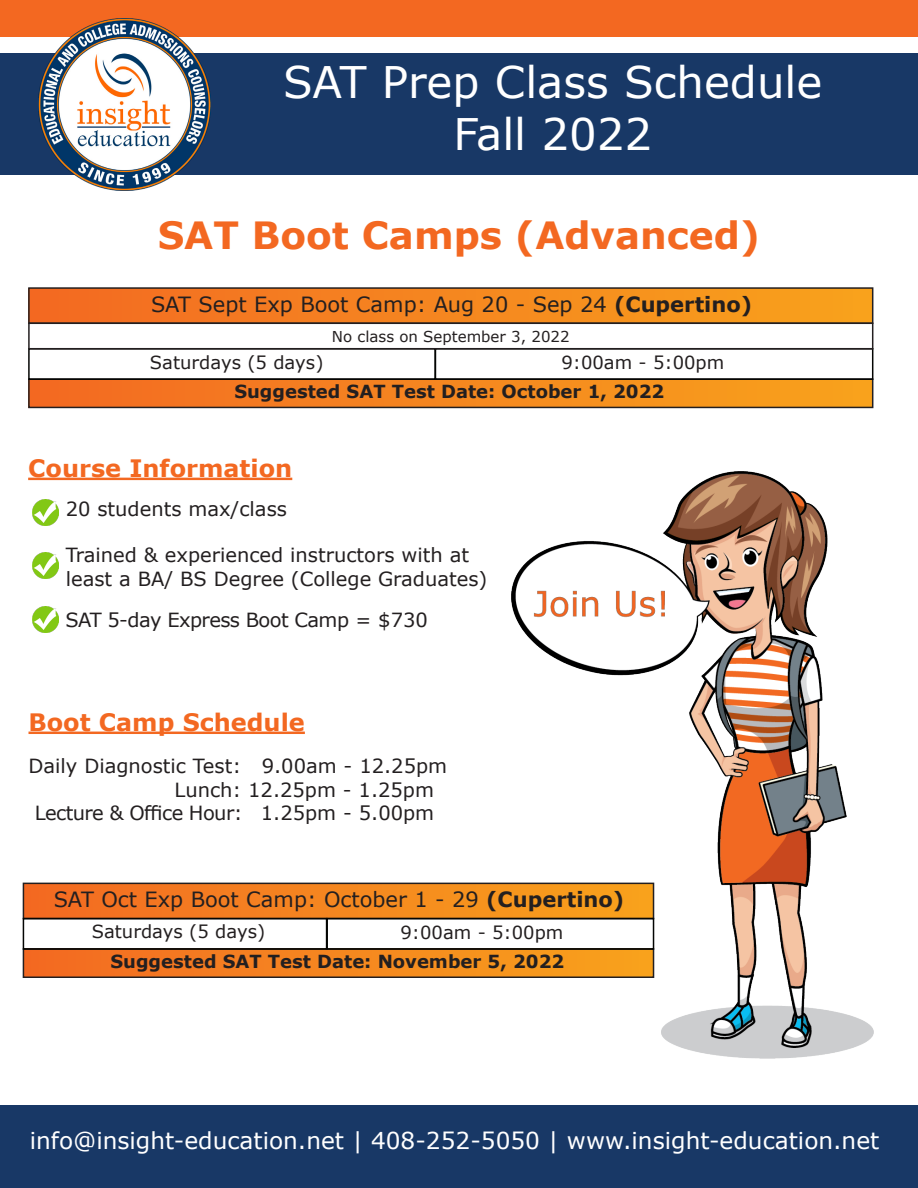
<style>
.page{position:relative;width:918px;height:1188px;background:#fff}
.page>*{position:absolute;margin:0;border:0;box-sizing:border-box;transform-origin:0 0}
.t1{font:43.5px "Verdana";color:#fff}
.t2{font:700 37.5px "Verdana";color:#f36821}
.t3{font:700 24px "Verdana";color:#f36821}
.t4{font:23.25px "Verdana";color:#fff}
.t5{font:21px "Verdana";color:#231f20}
.t6{font:19.5px "Verdana";color:#231f20}
.t7{font:19.5px "Verdana";letter-spacing:-.03em;color:#231f20}
.t8{font:700 18px "Verdana";color:#231f20}
.t9{font:18px "Verdana";color:#231f20}
.t10{font:15px "Verdana";color:#231f20}
.s1{font-weight:700}
</style>
<div class="page">
<div style="left:0;top:0;width:918px;height:36px;background:#f36821"></div>
<div style="left:0;top:53px;width:918px;height:121px;background:#183866"></div>
<div style="left:0;top:1105px;width:918px;height:83px;background:#183866"></div>
<img style="left:32px;top:499px;width:26px;height:26px">
<hr style="left:28px;top:478px;width:264px;height:2px;background:#f36821">
<img style="left:32px;top:553px;width:26px;height:26px">
<img style="left:38px;top:19px;width:172px;height:172px">
<img style="left:32px;top:607px;width:26px;height:26px">
<div style="left:29px;top:379px;width:844px;height:28px;background:linear-gradient(to right,#f36a22,#f8a31c)"></div>
<div style="left:28px;top:378px;width:845px;height:30px;border:2px solid #231f20"></div>
<div style="left:29px;top:288px;width:844px;height:35px;background:linear-gradient(to right,#f36a22,#f8a31c)"></div>
<div style="left:28px;top:287px;width:845px;height:37px;border:2px solid #231f20"></div>
<div style="left:435px;top:348px;width:438px;height:32px;border:2px solid #040503"></div>
<div style="left:28px;top:348px;width:408px;height:32px;border:2px solid #040503"></div>
<svg style="left:26px;top:951px;width:485px;height:24px;background:#f47f1f"></svg>
<div style="left:23px;top:948px;width:631px;height:30px;border:2px solid #231f20"></div>
<svg style="left:26px;top:886px;width:485px;height:30px;background:#f47f1f"></svg>
<div style="left:23px;top:883px;width:631px;height:36px;border:2px solid #231f20"></div>
<div style="left:326px;top:918px;width:328px;height:32px;border:2px solid #040503"></div>
<div style="left:23px;top:918px;width:304px;height:32px;border:2px solid #040503"></div>
<div style="left:28px;top:323px;width:845px;height:26px;border:2px solid #231f20"></div>
<img style="left:511px;top:472px;width:362px;height:587px">
<hr style="left:29px;top:732px;width:276px;height:2px;background:#f36821">
<p class="t1" style="left:283px;top:54px;width:541px">SAT Prep Class Schedule</p>
<p class="t1" style="left:453px;top:107px;width:200px">Fall 2022</p>
<p class="t2" style="left:158px;top:211px;width:604px">SAT Boot Camps (Advanced)</p>
<p class="t5" style="left:151px;top:291px;width:603px">SAT Sept Exp Boot Camp: Aug 20 - Sep 24 <span class="s1">(Cupertino)</span></p>
<p class="t9" style="left:150px;top:351px;width:175px">Saturdays (5 days)</p>
<p class="t9" style="left:561px;top:351px;width:164px">9:00am - 5:00pm</p>
<p class="t10" style="left:332px;top:327px;width:239px">No class on September 3, 2022</p>
<p class="t8" style="left:234px;top:380px;width:431px">Suggested SAT Test Date: October 1, 2022</p>
<p class="t3" style="left:28px;top:453px;width:266px">Course Information</p>
<p class="t6" style="left:66px;top:497px;width:223px">20 students max/class</p>
<p class="t6" style="left:66px;top:543px;width:405px">Trained &amp; experienced instructors with at</p>
<p class="t6" style="left:66px;top:566px;width:423px">least a BA/ BS Degree (College Graduates)</p>
<p class="t7" style="left:66px;top:607px;width:364px">SAT 5-day Express Boot Camp = $730</p>
<p class="t3" style="left:29px;top:707px;width:278px">Boot Camp Schedule</p>
<p class="t6" style="left:29px;top:754px;width:420px">Daily Diagnostic Test: 9.00am - 12.25pm</p>
<p class="t6" style="left:174px;top:777px;width:261px">Lunch: 12.25pm - 1.25pm</p>
<p class="t7" style="left:35px;top:800px;width:401px">Lecture &amp; Office Hour: 1.25pm - 5.00pm</p>
<p class="t5" style="left:54px;top:886px;width:572px">SAT Oct Exp Boot Camp: October 1 - 29 <span class="s1">(Cupertino)</span></p>
<p class="t9" style="left:92px;top:920px;width:175px">Saturdays (5 days)</p>
<p class="t9" style="left:401px;top:921px;width:164px">9:00am - 5:00pm</p>
<p class="t8" style="left:110px;top:950px;width:455px">Suggested SAT Test Date: November 5, 2022</p>
<p class="t4" style="left:30px;top:1126px;width:851px">info@insight-education.net | 408-252-5050 | www.insight-education.net</p>
</div>
